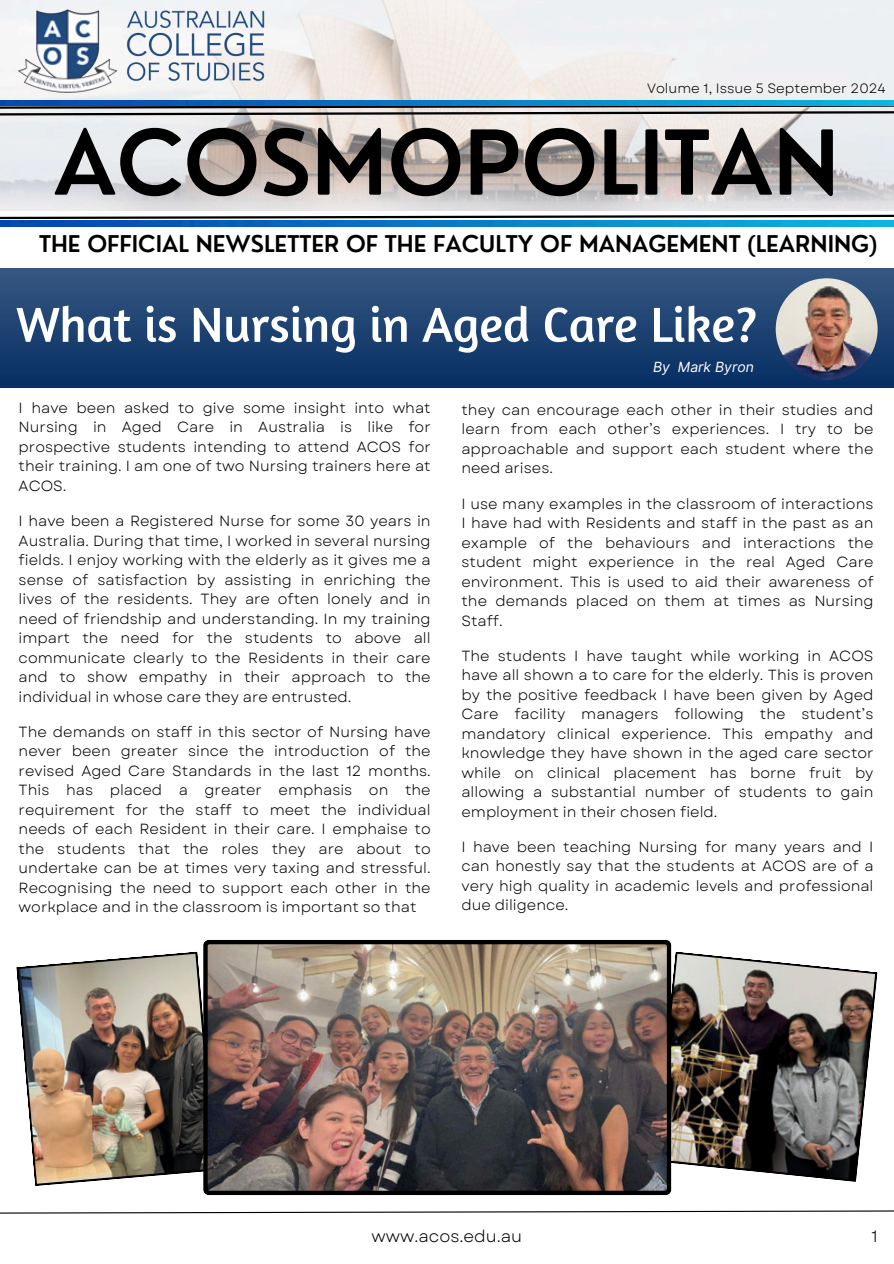
<style>
.page{position:relative;width:894px;height:1264px;background:#fff}
.page>*{position:absolute;margin:0;border:0;box-sizing:border-box;transform-origin:0 0}
.t1{font:600 87px "Nourd";color:#000}
.t2{font:49.95px "Amaranth";color:#fff}
.t3{font:600 22.5px "Nourd";color:#000}
.t4{font:16.65px "Garet";color:#000}
.t5{font:14.7px/19.5px "Garet";color:#000;text-align:justify}
.t6{font:italic 13.95px "Inter";color:#fff}
.t7{font:13.5px "Garet";color:#000}
</style>
<div class="page">
<img style="left:0;top:0;width:893px;height:211px">
<svg style="left:0;top:106px;width:893px;height:11px;background:#999695"></svg>
<svg style="left:0;top:214px;width:893px;height:6px"></svg>
<svg style="left:0;top:1210px;width:893px;height:4px"></svg>
<img style="left:0;top:100px;width:893px;height:6px">
<img style="left:16px;top:7px;width:250px;height:88px">
<img style="left:0;top:221px;width:893px;height:5px">
<div style="left:0;top:268px;width:893px;height:119px;background:linear-gradient(to bottom,#375782,#062e63)"></div>
<img style="left:775px;top:278px;width:102px;height:102px">
<img style="left:16px;top:951px;width:187px;height:235px">
<img style="left:671px;top:951px;width:206px;height:230px">
<img style="left:203px;top:939px;width:468px;height:256px">
<p class="t7" style="left:647px;top:78px;width:240px">Volume 1, Issue 5 September 2024</p>
<p class="t1" style="left:53px;top:108px;width:787px">ACOSMOPOLITAN</p>
<p class="t3" style="left:39px;top:230px;width:839px">THE OFFICIAL NEWSLETTER OF THE FACULTY OF MANAGEMENT (LEARNING)</p>
<p class="t2" style="left:16px;top:293px;width:742px">What is Nursing in Aged Care Like?</p>
<p class="t5" style="left:19px;top:398px;width:413px">I have been asked to give some insight into what Nursing in Aged Care in Australia is like for prospective students intending to attend ACOS for their training. I am one of two Nursing trainers here at ACOS.</p>
<p class="t5" style="left:19px;top:511px;width:413px">I have been a Registered Nurse for some 30 years in Australia. During that time, I worked in several nursing fields. I enjoy working with the elderly as it gives me a sense of satisfaction by assisting in enriching the lives of the residents. They are often lonely and in need of friendship and understanding. In my training impart the need for the students to above all communicate clearly to the Residents in their care and to show empathy in their approach to the individual in whose care they are entrusted.</p>
<p class="t5" style="left:19px;top:722px;width:413px">The demands on staff in this sector of Nursing have never been greater since the introduction of the revised Aged Care Standards in the last 12 months.<br>This has placed a greater emphasis on the requirement for the staff to meet the individual needs of each Resident in their care. I emphaise to the students that the roles they are about to undertake can be at times very taxing and stressful.<br>Recognising the need to support each other in the workplace and in the classroom is important so that</p>
<p class="t6" style="left:653px;top:359px;width:102px">By Mark Byron</p>
<p class="t5" style="left:461px;top:400px;width:413px">they can encourage each other in their studies and learn from each other’s experiences. I try to be approachable and support each student where the need arises.</p>
<p class="t5" style="left:461px;top:493px;width:413px">I use many examples in the classroom of interactions I have had with Residents and staff in the past as an example of the behaviours and interactions the student might experience in the real Aged Care environment. This is used to aid their awareness of the demands placed on them at times as Nursing Staff.</p>
<p class="t5" style="left:461px;top:646px;width:413px">The students I have taught while working in ACOS have all shown a to care for the elderly. This is proven by the positive feedback I have been given by Aged Care facility managers following the student’s mandatory clinical experience. This empathy and knowledge they have shown in the aged care sector while on clinical placement has borne fruit by allowing a substantial number of students to gain employment in their chosen field.</p>
<p class="t5" style="left:461px;top:837px;width:413px">I have been teaching Nursing for many years and I can honestly say that the students at ACOS are of a very high quality in academic levels and professional due diligence.</p>
<h2 class="t4" style="left:371px;top:1224px;width:152px">www.acos.edu.au</h2>
<p class="t4" style="left:871px;top:1224px;width:8px">1</p>
</div>
